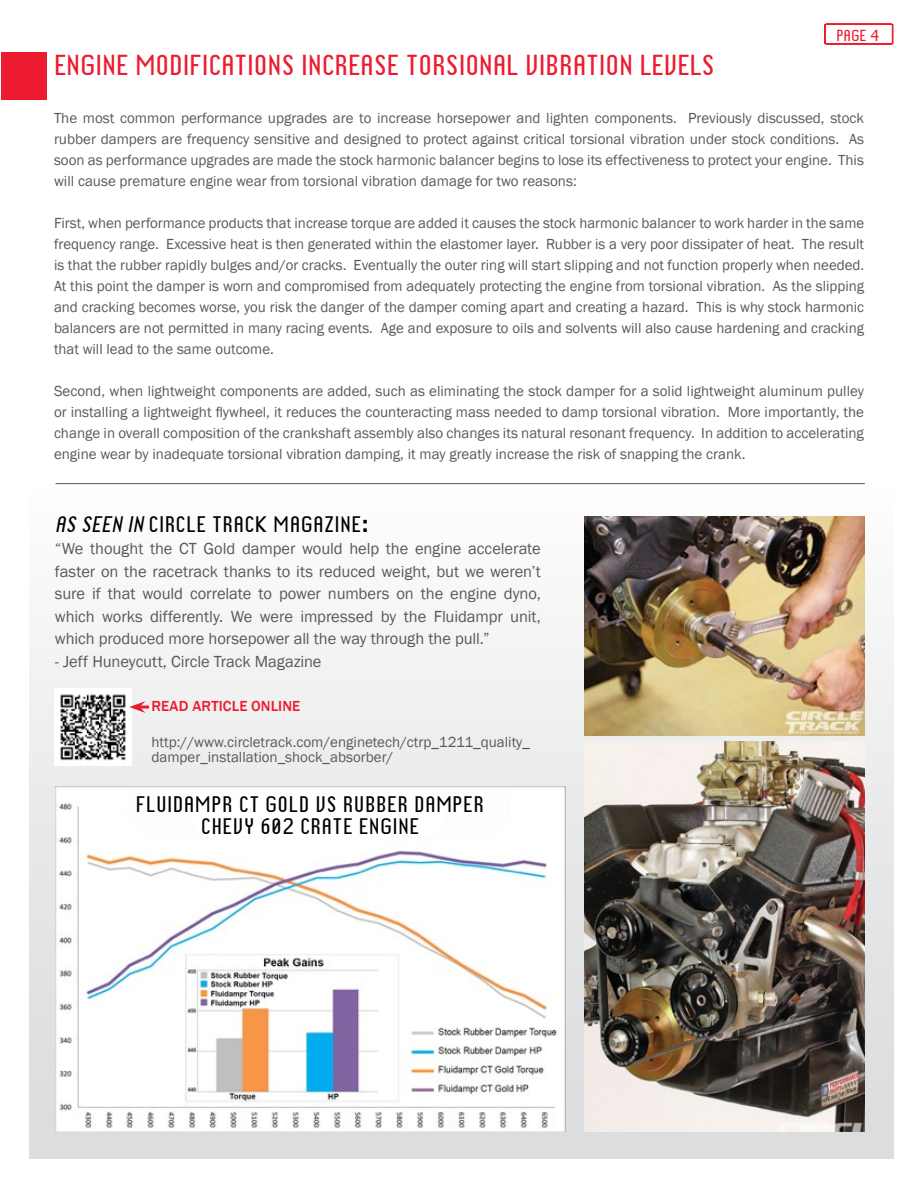
<style>
.page{position:relative;width:918px;height:1188px;background:#fff}
.page>*{position:absolute;margin:0;border:0;box-sizing:border-box;transform-origin:0 0}
.t1{font:27px "Chica Mono";color:#ed1b2f}
.t2{font:21px/22.5px "Chica Mono";letter-spacing:.025em;color:#000;text-align:center}
.t3{font:16.5px/22.5px "Franklin Gothic";letter-spacing:-.005em;color:#58595b;text-align:justify}
.t4{font:15px/21px "Franklin Gothic";color:#58595b;text-align:justify}
.t5{font:500 15px "Franklin Gothic";letter-spacing:.005em;color:#ed1b2f}
.t6{font:15px "Chica Mono";color:#ed1b2f}
.s1{font-style:italic}
</style>
<div class="page">
<div style="left:29px;top:484px;width:864px;height:675px;background:linear-gradient(to bottom,#fcfcfc,#d7d8d9)"></div>
<svg style="left:824px;top:23px;width:70px;height:22px"></svg>
<div style="left:2px;top:52px;width:45px;height:48px;background:#ed1b2f"></div>
<img style="left:584px;top:516px;width:281px;height:219px">
<img style="left:584px;top:741px;width:281px;height:391px">
<img style="left:56px;top:786px;width:509px;height:346px">
<hr style="left:56px;top:483px;width:809px;height:1px;background:#58595b">
<img style="left:55px;top:689px;width:76px;height:76px">
<svg style="left:129px;top:701px;width:20px;height:12px"></svg>
<p class="t6" style="left:836px;top:26px;width:45px">PAGE 4</p>
<h1 class="t1" style="left:54px;top:48px;width:662px">ENGINE MODIFICATIONS INCREASE TORSIONAL VIBRATION LEVELS</h1>
<p class="t4" style="left:54px;top:108px;width:812px">The most common performance upgrades are to increase horsepower and lighten components. Previously discussed, stock rubber dampers are frequency sensitive and designed to protect against critical torsional vibration under stock conditions. As soon as performance upgrades are made the stock harmonic balancer begins to lose its effectiveness to protect your engine. This will cause premature engine wear from torsional vibration damage for two reasons:</p>
<p class="t4" style="left:54px;top:213px;width:812px">First, when performance products that increase torque are added it causes the stock harmonic balancer to work harder in the same frequency range. Excessive heat is then generated within the elastomer layer. Rubber is a very poor dissipater of heat. The result is that the rubber rapidly bulges and/or cracks. Eventually the outer ring will start slipping and not function properly when needed.<br>At this point the damper is worn and compromised from adequately protecting the engine from torsional vibration. As the slipping and cracking becomes worse, you risk the danger of the damper coming apart and creating a hazard. This is why stock harmonic balancers are not permitted in many racing events. Age and exposure to oils and solvents will also cause hardening and cracking that will lead to the same outcome.</p>
<p class="t4" style="left:54px;top:381px;width:812px">Second, when lightweight components are added, such as eliminating the stock damper for a solid lightweight aluminum pulley or installing a lightweight flywheel, it reduces the counteracting mass needed to damp torsional vibration. More importantly, the change in overall composition of the crankshaft assembly also changes its natural resonant frequency. In addition to accelerating engine wear by inadequate torsional vibration damping, it may greatly increase the risk of snapping the crank.</p>
<h2 class="t2" style="left:55px;top:513px;width:315px"><span class="s1">AS SEEN IN</span> CIRCLE TRACK MAGAZINE:</h2>
<p class="t3" style="left:55px;top:538px;width:487px">“We thought the CT Gold damper would help the engine accelerate faster on the racetrack thanks to its reduced weight, but we weren’t sure if that would correlate to power numbers on the engine dyno, which works differently. We were impressed by the Fluidampr unit, which produced more horsepower all the way through the pull.”</p>
<p class="t3" style="left:55px;top:650px;width:268px">- Jeff Huneycutt, Circle Track Magazine</p>
<p class="t5" style="left:152px;top:697px;width:150px">READ ARTICLE ONLINE</p>
<p class="t4" style="left:152px;top:735px;width:380px;line-height:15px">http://www.circletrack.com/enginetech/ctrp_1211_quality_ damper_installation_shock_absorber/</p>
<h2 class="t2" style="left:136px;top:792px;width:350px">FLUIDAMPR CT GOLD VS RUBBER DAMPER<br>CHEVY 602 CRATE ENGINE</h2>
</div>
